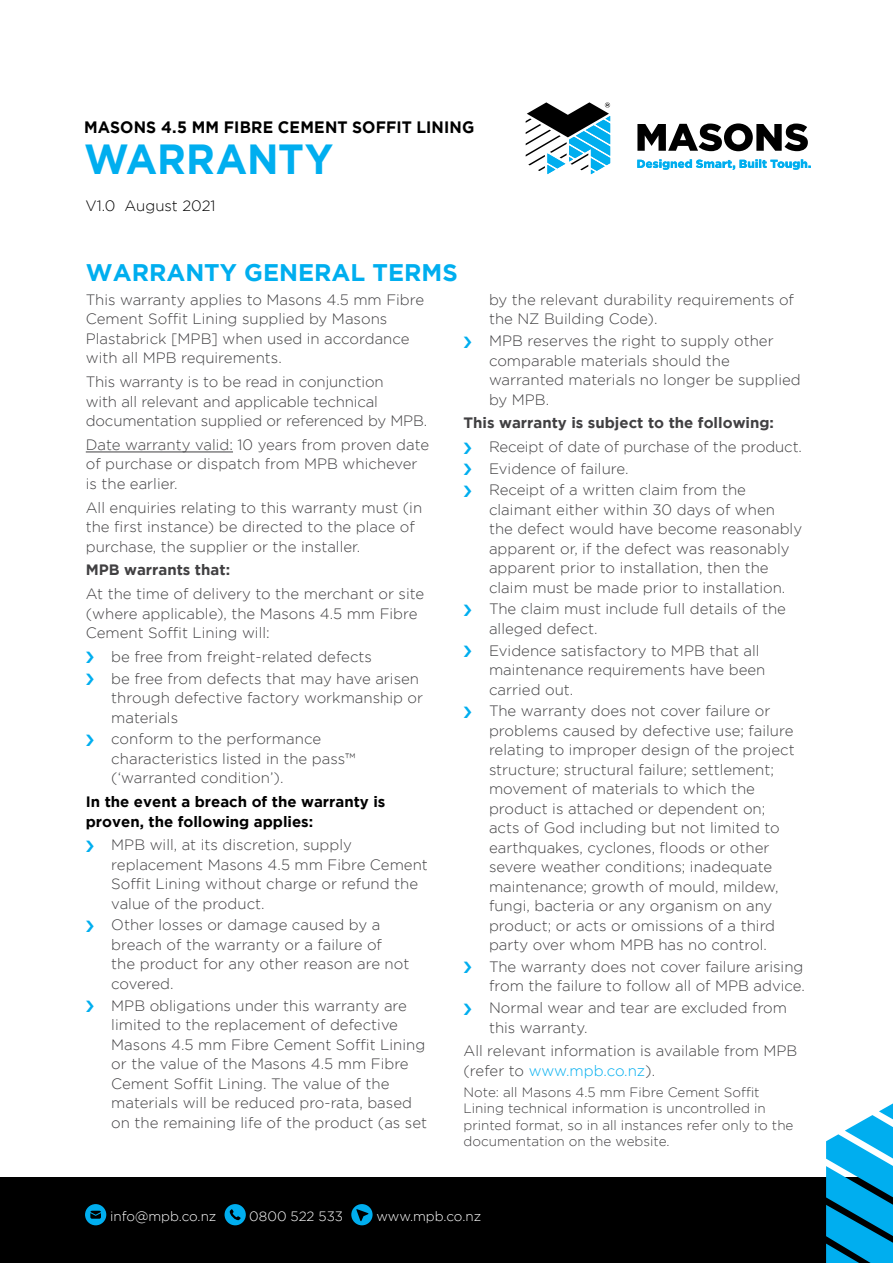
<style>
.page{position:relative;width:893px;height:1263px;background:#fff}
.page>*{position:absolute;margin:0;border:0;box-sizing:border-box;transform-origin:0 0}
.t1{font:700 42px "Gotham";letter-spacing:-.005em;color:#00aeef;scale:.95 1}
.Heading_1{font:700 24px "Gotham";color:#00aeef}
.t2{font:700 16.5px "Gotham";letter-spacing:.01em;color:#000;scale:.95 1}
.Body_Copy{font:300 15px/19.5px "Gotham";color:#414042}
.Body_Copy-2{font:700 15px/19.5px "Gotham";color:#000}
.Heading_4{font:700 15px "Gotham";color:#414042}
.t3{font:300 15px "Gotham";color:#000}
.Footnote_text{font:300 13.5px/16.5px "Gotham";color:#414042}
.t4{font:300 13.5px "Gotham";color:#fff}
.s1{color:#00aeef}
</style>
<div class="page">
<div style="left:0;top:1177px;width:893px;height:86px;background:#000"></div>
<svg style="left:826px;top:1103px;width:67px;height:160px"></svg>
<svg style="left:85px;top:1204px;width:21px;height:21px"></svg>
<svg style="left:225px;top:1204px;width:21px;height:21px"></svg>
<svg style="left:351px;top:1204px;width:22px;height:21px"></svg>
<svg style="left:526px;top:102px;width:285px;height:72px"></svg>
<hr style="left:86px;top:452px;width:147px;height:1px;background:#414042">
<p class="t2" style="left:84px;top:117px;width:412px">MASONS 4.5 MM FIBRE CEMENT SOFFIT LINING</p>
<h1 class="t1" style="left:84px;top:135px;width:264px">WARRANTY</h1>
<p class="t3" style="left:86px;top:198px;width:132px">V1.0 August 2021</p>
<p class="Heading_1" style="left:86px;top:259px;width:373px">WARRANTY GENERAL TERMS</p>
<p class="Body_Copy" style="left:86px;top:290px;width:340px">This warranty applies to Masons 4.5 mm Fibre Cement Soffit Lining supplied by Masons Plastabrick [MPB] when used in accordance with all MPB requirements.</p>
<p class="Body_Copy" style="left:86px;top:372px;width:343px">This warranty is to be read in conjunction<br>with all relevant and applicable technical documentation supplied or referenced by MPB.</p>
<p class="Body_Copy" style="left:86px;top:435px;width:345px">Date warranty valid: 10 years from proven date of purchase or dispatch from MPB whichever is the earlier.</p>
<p class="Body_Copy" style="left:86px;top:497px;width:338px">All enquiries relating to this warranty must (in the first instance) be directed to the place of purchase, the supplier or the installer.</p>
<p class="Heading_4" style="left:86px;top:561px;width:146px">MPB warrants that:</p>
<p class="Body_Copy" style="left:86px;top:584px;width:340px">At the time of delivery to the merchant or site (where applicable), the Masons 4.5 mm Fibre<br>Cement Soffit Lining will:</p>
<p class="Body_Copy" style="left:111px;top:647px;width:262px">be free from freight-related defects</p>
<p class="Body_Copy" style="left:111px;top:668px;width:313px">be free from defects that may have arisen through defective factory workmanship or materials</p>
<p class="Body_Copy" style="left:111px;top:729px;width:246px">conform to the performance characteristics listed in the pass™ (‘warranted condition’).</p>
<p class="Body_Copy-2" style="left:86px;top:791px;width:301px">In the event a breach of the warranty is proven, the following applies:</p>
<p class="Body_Copy" style="left:111px;top:835px;width:318px">MPB will, at its discretion, supply replacement Masons 4.5 mm Fibre Cement Soffit Lining without charge or refund the value of the product.</p>
<p class="Body_Copy" style="left:111px;top:915px;width:300px">Other losses or damage caused by a breach of the warranty or a failure of the product for any other reason are not covered.</p>
<p class="Body_Copy" style="left:111px;top:995px;width:317px">MPB obligations under this warranty are limited to the replacement of defective Masons 4.5 mm Fibre Cement Soffit Lining or the value of the Masons 4.5 mm Fibre Cement Soffit Lining. The value of the materials will be reduced pro-rata, based on the remaining life of the product (as set</p>
<p class="Body_Copy" style="left:489px;top:290px;width:307px">by the relevant durability requirements of the NZ Building Code).</p>
<p class="Body_Copy" style="left:489px;top:331px;width:313px">MPB reserves the right to supply other comparable materials should the warranted materials no longer be supplied by MPB.</p>
<p class="Heading_4" style="left:463px;top:414px;width:312px">This warranty is subject to the following:</p>
<p class="Body_Copy" style="left:489px;top:437px;width:314px">Receipt of date of purchase of the product.</p>
<p class="Body_Copy" style="left:489px;top:458px;width:141px">Evidence of failure.</p>
<p class="Body_Copy" style="left:489px;top:480px;width:315px">Receipt of a written claim from the claimant either within 30 days of when the defect would have become reasonably apparent or, if the defect was reasonably apparent prior to installation, then the claim must be made prior to installation.</p>
<p class="Body_Copy" style="left:489px;top:599px;width:298px">The claim must include full details of the alleged defect.</p>
<p class="Body_Copy" style="left:489px;top:640px;width:278px">Evidence satisfactory to MPB that all maintenance requirements have been carried out.</p>
<p class="Body_Copy" style="left:489px;top:701px;width:307px">The warranty does not cover failure or problems caused by defective use; failure relating to improper design of the project structure; structural failure; settlement; movement of materials to which the product is attached or dependent on; acts of God including but not limited to earthquakes, cyclones, floods or other severe weather conditions; inadequate maintenance; growth of mould, mildew, fungi, bacteria or any organism on any product; or acts or omissions of a third party over whom MPB has no control.</p>
<p class="Body_Copy" style="left:489px;top:957px;width:317px">The warranty does not cover failure arising from the failure to follow all of MPB advice.</p>
<p class="Body_Copy" style="left:489px;top:998px;width:300px">Normal wear and tear are excluded from this warranty.</p>
<p class="Body_Copy" style="left:463px;top:1041px;width:335px">All relevant information is available from MPB (refer to <span class="s1">www.mpb.co.nz</span>).</p>
<p class="Footnote_text" style="left:463px;top:1083px;width:331px">Note: all Masons 4.5 mm Fibre Cement Soffit Lining technical information is uncontrolled in printed format, so in all instances refer only to the documentation on the website.</p>
<p class="t4" style="left:110px;top:1209px;width:108px">info@mpb.co.nz</p>
<p class="t4" style="left:249px;top:1209px;width:95px">0800 522 533</p>
<p class="t4" style="left:376px;top:1209px;width:106px">www.mpb.co.nz</p>
</div>
